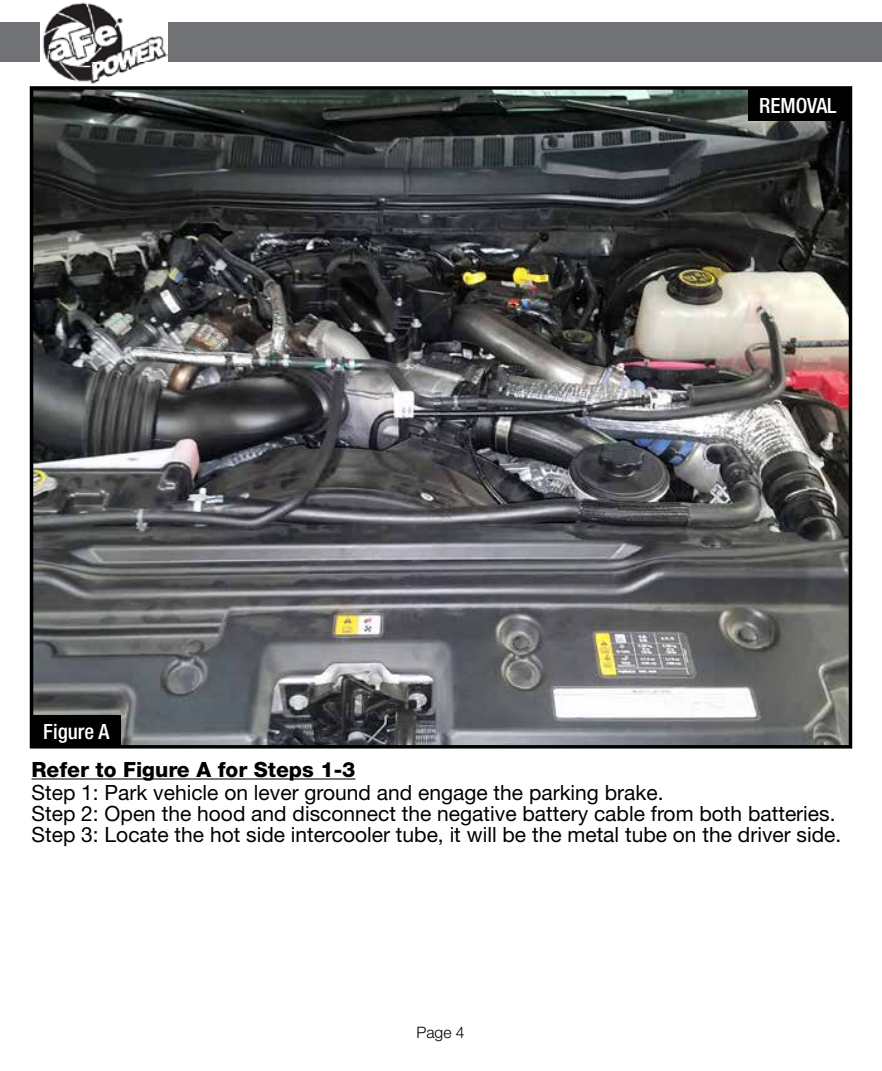
<style>
.page{position:relative;width:882px;height:1071px;background:#fff}
.page>*{position:absolute;margin:0;border:0;box-sizing:border-box;transform-origin:0 0}
.t1{font:21px/21px "Helvetica Neue";color:#000}
.t2{font:800 21px "Helvetica Neue";color:#000}
.t3{font:500 condensed 21px "Helvetica Neue";color:#fff}
.t4{font:300 15.75px "Helvetica Neue";color:#000}
</style>
<div class="page">
<div style="left:0;top:23px;width:882px;height:39px;background:#717275"></div>
<img style="left:40px;top:2px;width:127px;height:82px">
<hr style="left:32px;top:778px;width:323px;height:2px;background:#000">
<img style="left:35px;top:91px;width:812px;height:653px">
<div style="left:30px;top:86px;width:822px;height:663px;border:4px solid #000"></div>
<div style="left:748px;top:88px;width:102px;height:33px;background:#000"></div>
<div style="left:32px;top:715px;width:89px;height:33px;background:#000"></div>
<p class="t3" style="left:43px;top:719px;width:67px">Figure A</p>
<p class="t3" style="left:759px;top:93px;width:79px">REMOVAL</p>
<p class="t2" style="left:32px;top:757px;width:325px">Refer to Figure A for Steps 1-3</p>
<p class="t1" style="left:32px;top:782px;width:811px">Step 1: Park vehicle on lever ground and engage the parking brake.<br>Step 2: Open the hood and disconnect the negative battery cable from both batteries.<br>Step 3: Locate the hot side intercooler tube, it will be the metal tube on the driver side.</p>
<p class="t4" style="left:416px;top:1023px;width:50px">Page 4</p>
</div>
